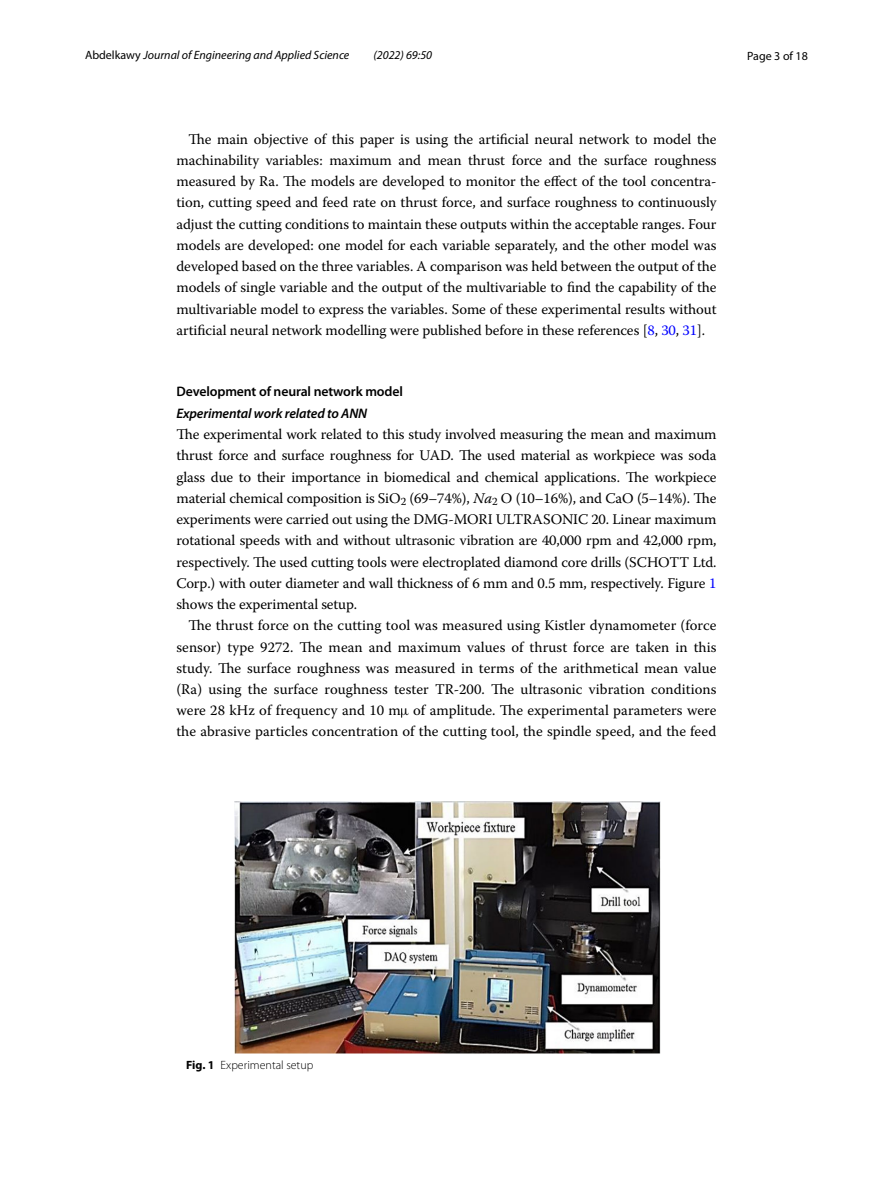
<style>
.page{position:relative;width:893px;height:1187px;background:#fff}
.page>*{position:absolute;margin:0;border:0;box-sizing:border-box;transform-origin:0 0}
.t1{font:14.7px/21.3px "Warnock Pro";letter-spacing:-.005em;color:#000;text-align:justify}
.t2{font:600 13.8px "Myriad Pro";letter-spacing:-.01em;color:#000}
.t3{font:italic 600 13.8px "Myriad Pro";letter-spacing:-.01em;color:#000}
.t4{font:italic 12px "Myriad Pro";color:#000}
.t5{font:300 12px "Myriad Pro";color:#000}
.t6{font:12px "Myriad Pro";color:#000}
.s1{font-style:normal}
.s2{color:#00f}
.s3{font-family:"Warnock Pro Regular 2"}
.s4{font-style:italic}
.s5{font-family:"MTGU"}
.s6{font-weight:700}
</style>
<div class="page">
<img style="left:234px;top:801px;width:426px;height:252px">
<p class="t4" style="left:85px;top:48px;width:266px"><span class="s1">Abdelkawy</span> Journal of Engineering and Applied Science</p>
<p class="t4" style="left:373px;top:48px;width:60px">(2022) 69:50</p>
<p class="t6" style="left:747px;top:48px;width:62px">Page 3 of 18</p>
<p class="t1" style="left:176px;top:128px;width:542px;text-indent:12px">The main objective of this paper is using the artificial neural network to model the machinability variables: maximum and mean thrust force and the surface roughness measured by Ra. The models are developed to monitor the effect of the tool concentra&shy;tion, cutting speed and feed rate on thrust force, and surface roughness to continuously adjust the cutting conditions to maintain these outputs within the acceptable ranges. Four models are developed: one model for each variable separately, and the other model was developed based on the three variables. A comparison was held between the output of the models of single variable and the output of the multivariable to find the capability of the multivariable model to express the variables. Some of these experimental results without artificial neural network modelling were published before in these references [<span class="s2">8</span>, <span class="s2">30</span>, <span class="s2">31</span>].</p>
<p class="t2" style="left:176px;top:382px;width:228px">Development of neural network model</p>
<p class="t3" style="left:176px;top:404px;width:192px">Experimental work related to ANN</p>
<p class="t1" style="left:176px;top:423px;width:542px">The experimental work related to this study involved measuring the mean and maximum thrust force and surface roughness for UAD. The used material as workpiece was soda glass due to their importance in biomedical and chemical applications. The workpiece material chemical composition is <span class="s3">SiO</span><sub>2</sub> (69–74%), <span class="s4">Na</span><sub>2</sub> O (10–16%), and CaO (5–14%). The experiments were carried out using the DMG-MORI ULTRASONIC 20. Linear maximum rotational speeds with and without ultrasonic vibration are 40,000 rpm and 42,000 rpm, respectively. The used cutting tools were electroplated diamond core drills (SCHOTT Ltd.<br>Corp.) with outer diameter and wall thickness of 6 mm and 0.5 mm, respectively. Figure <span class="s2">1 </span>shows the experimental setup.</p>
<p class="t1" style="left:176px;top:614px;width:542px;text-indent:12px">The thrust force on the cutting tool was measured using Kistler dynamometer (force sensor) type 9272. The mean and maximum values of thrust force are taken in this study. The surface roughness was measured in terms of the arithmetical mean value (Ra) using the surface roughness tester TR-200. The ultrasonic vibration conditions were 28 kHz of frequency and 10 m<span class="s5">µ</span> of amplitude. The experimental parameters were the abrasive particles concentration of the cutting tool, the spindle speed, and the feed</p>
<p class="t5" style="left:186px;top:1057px;width:129px"><span class="s6">Fig. 1</span> Experimental setup</p>
</div>
